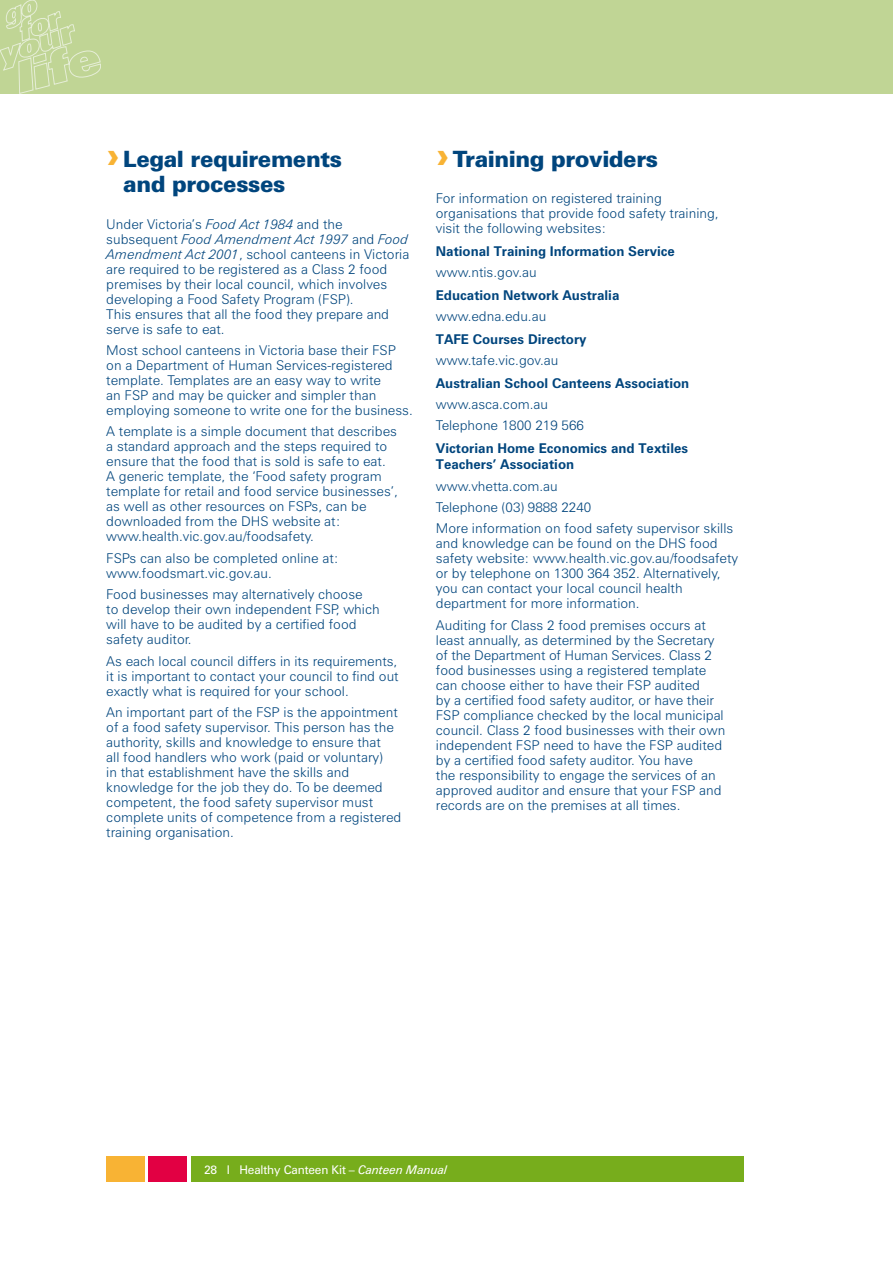
<style>
.page{position:relative;width:893px;height:1263px;background:#fff}
.page>*{position:absolute;margin:0;border:0;box-sizing:border-box;transform-origin:0 0}
.t1{font:900 36px "Zurich BT";color:#f8b334}
.t2{font:900 22.5px/25.5px "Zurich BT";letter-spacing:-.02em;color:#00457d}
.t3{font:300 13.5px/15px "Zurich BT";color:#00457d}
.t4{font:700 13.5px/16.2px "Zurich BT";color:#00457d}
.t5{font:12px "Zurich BT";letter-spacing:-.01em;color:#fff}
.s1{font-style:italic}
</style>
<div class="page">
<div style="left:191px;top:1157px;width:553px;height:25px;background:#77ad1c"></div>
<div style="left:0;top:0;width:893px;height:94px;background:#c0d595"></div>
<div style="left:149px;top:1157px;width:38px;height:25px;background:#e20043"></div>
<div style="left:106px;top:1157px;width:39px;height:25px;background:#f8b334"></div>
<svg style="left:0;top:0;width:101px;height:93px"></svg>
<h2 class="t2" style="left:123px;top:146px;width:220px">Legal requirements and processes</h2>
<p class="t3" style="left:106px;top:216px;width:305px">Under Victoria’s <span class="s1">Food Act 1984</span> and the subsequent <span class="s1">Food Amendment Act 1997</span> and <span class="s1">Food Amendment Act 2001</span>, school canteens in Victoria are required to be registered as a Class 2 food premises by their local council, which involves developing a Food Safety Program (FSP).<br>This ensures that all the food they prepare and serve is safe to eat.</p>
<p class="t3" style="left:106px;top:343px;width:308px">Most school canteens in Victoria base their FSP on a Department of Human Services-registered template. Templates are an easy way to write<br>an FSP and may be quicker and simpler than employing someone to write one for the business.</p>
<p class="t3" style="left:106px;top:424px;width:293px">A template is a simple document that describes a standard approach and the steps required to ensure that the food that is sold is safe to eat.<br>A generic template, the ‘Food safety program template for retail and food service businesses’, as well as other resources on FSPs, can be downloaded from the DHS website at: www.health.vic.gov.au/foodsafety.</p>
<p class="t3" style="left:106px;top:550px;width:234px">FSPs can also be completed online at: www.foodsmart.vic.gov.au.</p>
<p class="t3" style="left:106px;top:587px;width:275px">Food businesses may alternatively choose<br>to develop their own independent FSP, which will have to be audited by a certified food safety auditor.</p>
<p class="t3" style="left:106px;top:653px;width:294px;text-align:justify">As each local council differs in its requirements, it is important to contact your council to find out exactly what is required for your school.</p>
<p class="t3" style="left:106px;top:704px;width:297px">An important part of the FSP is the appointment of a food safety supervisor. This person has the authority, skills and knowledge to ensure that<br>all food handlers who work (paid or voluntary)<br>in that establishment have the skills and knowledge for the job they do. To be deemed competent, the food safety supervisor must complete units of competence from a registered training organisation.</p>
<h1 class="t1" style="left:106px;top:132px;width:15px">›</h1>
<h2 class="t2" style="left:453px;top:146px;width:207px">Training providers</h2>
<p class="t3" style="left:436px;top:191px;width:284px">For information on registered training organisations that provide food safety training, visit the following websites:</p>
<p class="t4" style="left:436px;top:243px;width:241px">National Training Information Service</p>
<p class="t3" style="left:436px;top:265px;width:102px">www.ntis.gov.au</p>
<p class="t4" style="left:436px;top:287px;width:185px">Education Network Australia</p>
<p class="t3" style="left:436px;top:309px;width:112px">www.edna.edu.au</p>
<p class="t4" style="left:436px;top:331px;width:152px">TAFE Courses Directory</p>
<p class="t3" style="left:436px;top:353px;width:124px">www.tafe.vic.gov.au</p>
<p class="t4" style="left:436px;top:375px;width:255px">Australian School Canteens Association</p>
<p class="t3" style="left:436px;top:393px;width:150px;line-height:21.5px">www.asca.com.au<br>Telephone 1800 219 566</p>
<p class="t4" style="left:436px;top:440px;width:254px">Victorian Home Economics and Textiles<br>Teachers’ Association</p>
<p class="t3" style="left:436px;top:475px;width:299px;line-height:21.5px">www.vhetta.com.au<br>Telephone (03) 9888 2240<br>More information on food safety supervisor skills</p>
<p class="t3" style="left:436px;top:536px;width:304px">and knowledge can be found on the DHS food safety website: www.health.vic.gov.au/foodsafety or by telephone on 1300 364 352. Alternatively, you can contact your local council health department for more information.</p>
<p class="t3" style="left:436px;top:617px;width:291px">Auditing for Class 2 food premises occurs at least annually, as determined by the Secretary of the Department of Human Services. Class 2 food businesses using a registered template can choose either to have their FSP audited<br>by a certified food safety auditor, or have their FSP compliance checked by the local municipal council. Class 2 food businesses with their own independent FSP need to have the FSP audited by a certified food safety auditor. You have<br>the responsibility to engage the services of an approved auditor and ensure that your FSP and records are on the premises at all times.</p>
<h1 class="t1" style="left:436px;top:132px;width:15px">›</h1>
<p class="t5" style="left:204px;top:1162px;width:245px">28 I Healthy Canteen Kit – <span class="s1">Canteen Manual</span></p>
</div>
